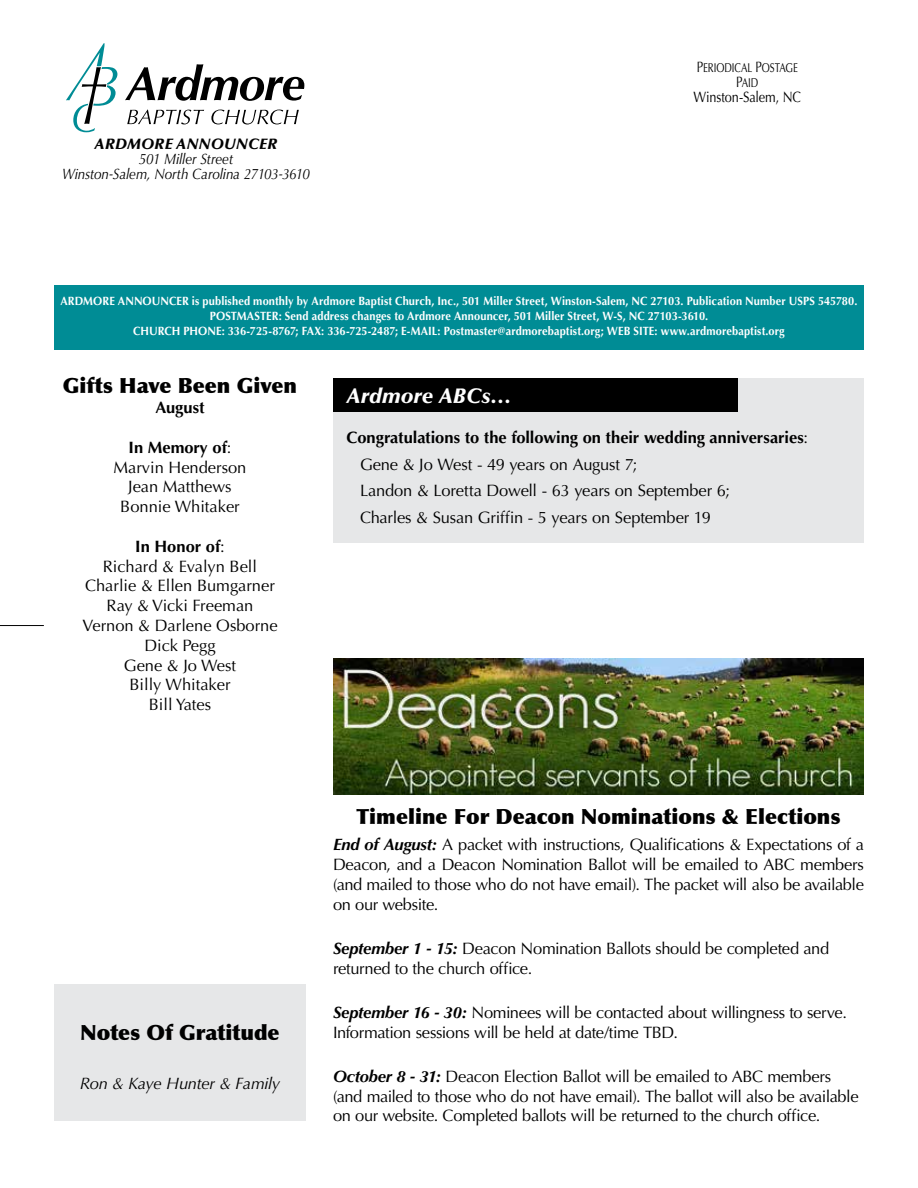
<style>
.page{position:relative;width:918px;height:1188px;background:#fff}
.page>*{position:absolute;margin:0;border:0;box-sizing:border-box;transform-origin:0 0}
.t1{font:900 21px "Optima LT Std";color:#000}
.t2{font:italic 900 21px "Optima LT Std";letter-spacing:.005em;color:#fff}
.t3{font:16.5px/19.8px "Optima LT Std";letter-spacing:-.015em;color:#000}
.t4{font:italic 16.5px "Optima LT Std";letter-spacing:-.015em;color:#000}
.t5{font:700 16.5px "Optima LT Std";color:#000}
.t6{font:italic 15px/15px "Optima LT Std";letter-spacing:-.01em;color:#000;text-align:center;scale:.9 1}
.t7{font:15px "Optima LT Std";letter-spacing:-.005em;color:#000;scale:.85 1}
.t8{font:italic 900 15px "Optima LT Std";letter-spacing:.025em;color:#000}
.t9{font:12.75px/15px "Optima LT Std SC850";color:#000;text-align:center;scale:.76 1}
.t10{font:700 12px/15px "Optima LT Std";letter-spacing:.01em;color:#fff;text-align:center;scale:.92 1}
.s1{font-size:15px}
.s2{font-weight:700}
.s3{font-weight:700;font-style:italic}
</style>
<div class="page">
<div style="left:54px;top:285px;width:810px;height:64px;background:#008c95"></div>
<svg style="left:66px;top:43px;width:51px;height:89px"></svg>
<svg style="left:127px;top:110px;width:172px;height:15px"></svg>
<svg style="left:125px;top:64px;width:179px;height:37px"></svg>
<div style="left:333px;top:378px;width:531px;height:165px;background:#e6e7e8"></div>
<div style="left:333px;top:378px;width:405px;height:34px;background:#000"></div>
<hr style="left:0;top:625px;width:44px;height:1px;background:#000">
<div style="left:54px;top:984px;width:252px;height:136px;background:#e6e7e8"></div>
<img style="left:333px;top:658px;width:531px;height:137px">
<p class="t8" style="left:95px;top:135px;width:184px">ARDMORE ANNOUNCER</p>
<p class="t6" style="left:62px;top:152px;width:277px">501 Miller Street<br>Winston-Salem, North Carolina 27103-3610</p>
<p class="t9" style="left:697px;top:60px;width:134px"><span class="s1">P</span>ERIODICAL <span class="s1">P</span>OSTAGE<br><span class="s1">P</span>AID</p>
<p class="t7" style="left:694px;top:88px;width:128px">Winston-Salem, NC</p>
<p class="t10" style="left:60px;top:293px;width:868px">ARDMORE ANNOUNCER is published monthly by Ardmore Baptist Church, Inc., 501 Miller Street, Winston-Salem, NC 27103. Publication Number USPS 545780.<br>POSTMASTER: Send address changes to Ardmore Announcer, 501 Miller Street, W-S, NC 27103-3610.<br>CHURCH PHONE: 336-725-8767; FAX: 336-725-2487; E-MAIL: Postmaster@ardmorebaptist.org; WEB SITE: www.ardmorebaptist.org</p>
<p class="t1" style="left:63px;top:373px;width:236px">Gifts Have Been Given</p>
<p class="t5" style="left:155px;top:398px;width:51px">August</p>
<p class="t3" style="left:114px;top:438px;width:134px;text-align:center"><span class="s2">In Memory of</span>:<br>Marvin Henderson<br>Jean Matthews<br>Bonnie Whitaker</p>
<p class="t3" style="left:82px;top:537px;width:197px;text-align:center"><span class="s2">In Honor of</span>:<br>Richard &amp; Evalyn Bell<br>Charlie &amp; Ellen Bumgarner<br>Ray &amp; Vicki Freeman<br>Vernon &amp; Darlene Osborne<br>Dick Pegg<br>Gene &amp; Jo West<br>Billy Whitaker<br>Bill Yates</p>
<p class="t2" style="left:346px;top:383px;width:167px">Ardmore ABCs…</p>
<p class="t3" style="left:360px;top:425px;width:449px;line-height:26.5px;text-indent:-14px"><span class="s2">Congratulations to the following on their wedding anniversaries</span>:<br>Gene &amp; Jo West - 49 years on August 7;<br>Landon &amp; Loretta Dowell - 63 years on September 6;<br>Charles &amp; Susan Griffin - 5 years on September 19</p>
<p class="t1" style="left:80px;top:1020px;width:201px">Notes Of Gratitude</p>
<p class="t4" style="left:80px;top:1074px;width:202px">Ron &amp; Kaye Hunter &amp; Family</p>
<p class="t1" style="left:356px;top:804px;width:486px">Timeline For Deacon Nominations &amp; Elections</p>
<p class="t3" style="left:333px;top:835px;width:532px;text-align:justify"><span class="s3">End of August:</span> A packet with instructions, Qualifications &amp; Expectations of a Deacon, and a Deacon Nomination Ballot will be emailed to ABC members (and mailed to those who do not have email). The packet will also be available on our website.</p>
<p class="t3" style="left:333px;top:939px;width:498px"><span class="s3">September 1 - 15:</span> Deacon Nomination Ballots should be completed and returned to the church office.</p>
<p class="t3" style="left:333px;top:1003px;width:515px"><span class="s3">September 16 - 30:</span> Nominees will be contacted about willingness to serve.<br>Information sessions will be held at date/time TBD.</p>
<p class="t3" style="left:333px;top:1066px;width:527px"><span class="s3">October 8 - 31:</span> Deacon Election Ballot will be emailed to ABC members (and mailed to those who do not have email). The ballot will also be available on our website. Completed ballots will be returned to the church office.</p>
</div>
